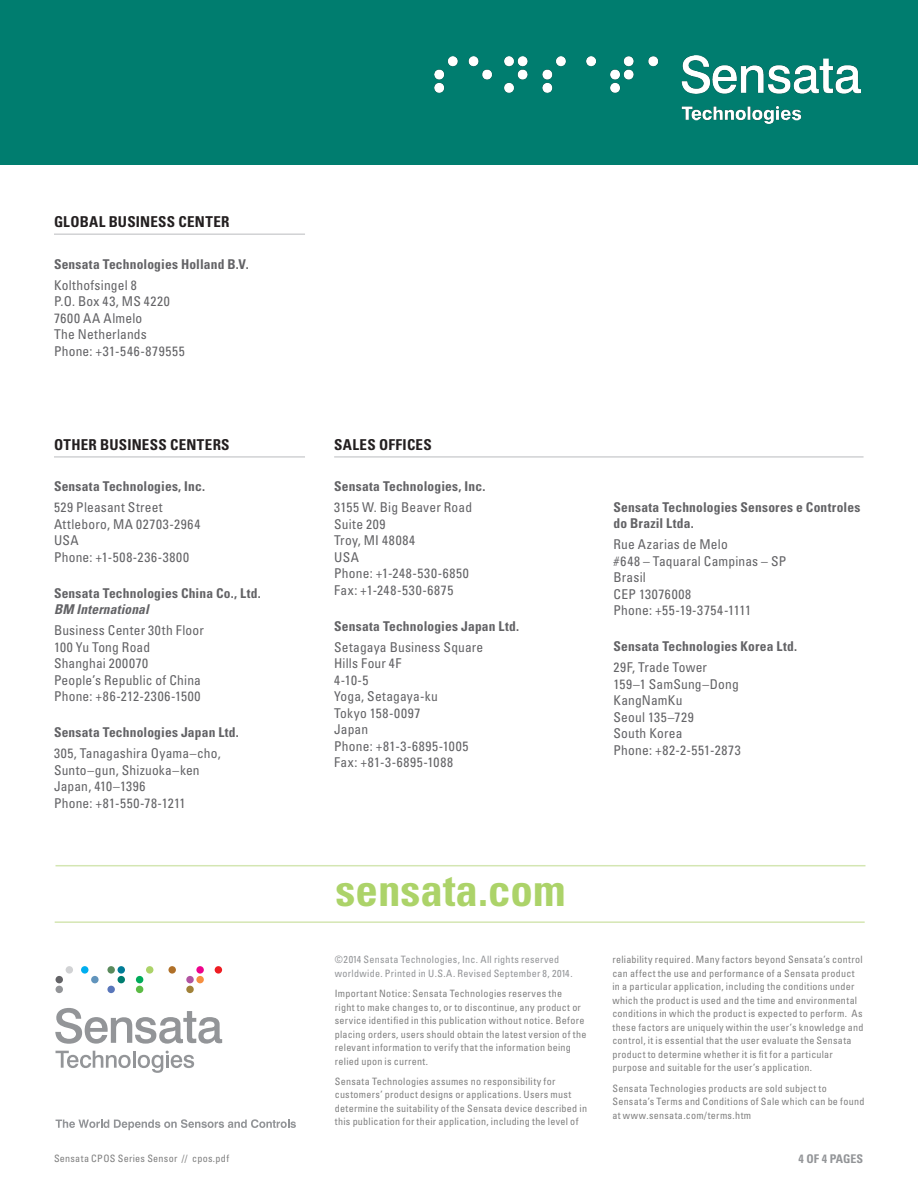
<style>
.page{position:relative;width:918px;height:1188px;background:#fff}
.page>*{position:absolute;margin:0;border:0;box-sizing:border-box;transform-origin:0 0}
.t1{font:700 condensed 45px "Univers";color:#acd369}
.Paragraph_Header{font:700 condensed 15px "Univers";letter-spacing:.02em;color:#231f20}
.t2{font:condensed 13.5px/16.5px "Univers";letter-spacing:.015em;color:#636366}
.t3{font:700 condensed 13.5px/16.5px "Univers";letter-spacing:.015em;color:#636366}
.t4{font:condensed 13.5px/16.5px "Univers";letter-spacing:.05em;color:#636366}
.t5{font:condensed 13.5px "Univers";letter-spacing:.035em;color:#636366}
.t6{font:condensed 13.5px "Univers";letter-spacing:.045em;color:#636366}
.t7{font:condensed 13.5px "Univers";letter-spacing:.04em;color:#636366}
.t8{font:condensed 13.5px "Univers";letter-spacing:.055em;color:#636366}
.Text{font:700 condensed 12px "Univers";color:#939598}
.Legal_Copy{font:condensed 10.2px/13.5px "Univers";letter-spacing:.025em;color:#808080}
.Legal_Copy-2{font:condensed 10.2px/13.5px "Univers";letter-spacing:.025em;color:#939598}
.s1{font-style:italic}
</style>
<div class="page">
<div style="left:56px;top:986px;width:7px;height:7px;background:#939598;border-radius:50%"></div>
<div style="left:81px;top:966px;width:7px;height:8px;background:#00aeef;border-radius:50%"></div>
<div style="left:91px;top:976px;width:8px;height:7px;background:#6194bc;border-radius:50%"></div>
<div style="left:107px;top:966px;width:8px;height:8px;background:#5a8a5c;border-radius:50%"></div>
<div style="left:118px;top:966px;width:7px;height:8px;background:#007c97;border-radius:50%"></div>
<div style="left:118px;top:976px;width:7px;height:7px;background:#007d6f;border-radius:50%"></div>
<div style="left:107px;top:986px;width:8px;height:7px;background:#5976ba;border-radius:50%"></div>
<div style="left:146px;top:966px;width:7px;height:8px;background:#acd369;border-radius:50%"></div>
<div style="left:136px;top:976px;width:7px;height:7px;background:#00ab5b;border-radius:50%"></div>
<div style="left:136px;top:986px;width:7px;height:7px;background:#5dbb46;border-radius:50%"></div>
<div style="left:196px;top:966px;width:8px;height:8px;background:#ed028c;border-radius:50%"></div>
<div style="left:186px;top:976px;width:8px;height:7px;background:#b254a1;border-radius:50%"></div>
<div style="left:196px;top:976px;width:8px;height:7px;background:#f68f40;border-radius:50%"></div>
<div style="left:186px;top:986px;width:8px;height:7px;background:#a18239;border-radius:50%"></div>
<div style="left:215px;top:966px;width:7px;height:8px;background:#ee1d23;border-radius:50%"></div>
<div style="left:66px;top:966px;width:7px;height:8px;background:#d1d2d4;border-radius:50%"></div>
<div style="left:56px;top:976px;width:7px;height:7px;background:#636366;border-radius:50%"></div>
<div style="left:168px;top:966px;width:8px;height:8px;background:#b07028;border-radius:50%"></div>
<svg style="left:55px;top:1008px;width:167px;height:36px"></svg>
<svg style="left:56px;top:1051px;width:75px;height:17px"></svg>
<hr style="left:133px;top:1051px;width:3px;height:17px;background:#939598">
<svg style="left:138px;top:1051px;width:56px;height:22px"></svg>
<svg style="left:56px;top:1119px;width:240px;height:11px"></svg>
<hr style="left:55px;top:921px;width:810px;height:2px;background:#d4e6b2">
<hr style="left:56px;top:865px;width:810px;height:1px;background:#d4e6b2">
<hr style="left:54px;top:233px;width:251px;height:2px;background:#d1d2d4">
<hr style="left:54px;top:456px;width:251px;height:2px;background:#d1d2d4">
<hr style="left:334px;top:456px;width:530px;height:2px;background:#d1d2d4">
<div style="left:0;top:0;width:918px;height:164px;background:#007d6f"></div>
<img style="left:434px;top:55px;width:427px;height:68px">
<p class="Paragraph_Header" style="left:54px;top:212px;width:177px">GLOBAL BUSINESS CENTER</p>
<p class="t3" style="left:54px;top:255px;width:196px">Sensata Technologies Holland B.V.</p>
<p class="t2" style="left:54px;top:276px;width:84px">Kolthofsingel 8</p>
<p class="t5" style="left:54px;top:293px;width:117px">P.O. Box 43, MS 4220</p>
<p class="t5" style="left:54px;top:309px;width:90px">7600 AA Almelo</p>
<p class="t2" style="left:54px;top:326px;width:94px">The Netherlands</p>
<p class="t6" style="left:54px;top:342px;width:132px">Phone: +31-546-879555</p>
<p class="Paragraph_Header" style="left:54px;top:435px;width:177px">OTHER BUSINESS CENTERS</p>
<p class="t3" style="left:54px;top:478px;width:153px">Sensata Technologies, Inc.</p>
<p class="t2" style="left:54px;top:499px;width:110px">529 Pleasant Street</p>
<p class="t7" style="left:54px;top:516px;width:148px">Attleboro, MA 02703-2964</p>
<p class="t2" style="left:54px;top:532px;width:26px">USA</p>
<p class="t8" style="left:54px;top:549px;width:137px">Phone: +1-508-236-3800</p>
<p class="t3" style="left:54px;top:585px;width:208px">Sensata Technologies China Co., Ltd.<br><span class="s1">BM International</span></p>
<p class="t2" style="left:54px;top:622px;width:151px">Business Center 30th Floor<br>100 Yu Tong Road<br>Shanghai 200070<br>People’s Republic of China</p>
<p class="t2" style="left:54px;top:688px;width:148px">Phone: +86-212-2306-1500</p>
<p class="t3" style="left:54px;top:724px;width:186px">Sensata Technologies Japan Ltd.</p>
<p class="t2" style="left:54px;top:745px;width:168px">305, Tanagashira Oyama–cho,<br>Sunto–gun, Shizuoka–ken<br>Japan, 410–1396</p>
<p class="t2" style="left:54px;top:795px;width:133px">Phone: +81-550-78-1211</p>
<p class="Paragraph_Header" style="left:334px;top:435px;width:99px">SALES OFFICES</p>
<p class="t3" style="left:334px;top:478px;width:153px">Sensata Technologies, Inc.</p>
<p class="t2" style="left:334px;top:499px;width:139px">3155 W. Big Beaver Road<br>Suite 209</p>
<p class="t7" style="left:334px;top:532px;width:83px">Troy, MI 48084</p>
<p class="t2" style="left:334px;top:549px;width:26px">USA</p>
<p class="t4" style="left:334px;top:565px;width:136px">Phone: +1-248-530-6850<br>Fax: +1-248-530-6875</p>
<p class="t3" style="left:334px;top:618px;width:186px">Sensata Technologies Japan Ltd.</p>
<p class="t2" style="left:334px;top:639px;width:151px">Setagaya Business Square</p>
<p class="t2" style="left:334px;top:655px;width:69px">Hills Four 4F</p>
<p class="t2" style="left:334px;top:672px;width:36px">4-10-5</p>
<p class="t2" style="left:334px;top:688px;width:105px">Yoga, Setagaya-ku</p>
<p class="t4" style="left:334px;top:705px;width:88px">Tokyo 158-0097</p>
<p class="t2" style="left:334px;top:721px;width:36px">Japan</p>
<p class="t2" style="left:334px;top:738px;width:136px">Phone: +81-3-6895-1005</p>
<p class="t6" style="left:334px;top:754px;width:120px">Fax: +81-3-6895-1088</p>
<p class="t3" style="left:614px;top:498px;width:248px">Sensata Technologies Sensores e Controles do Brazil Ltda.</p>
<p class="t2" style="left:614px;top:536px;width:174px">Rue Azarias de Melo<br>#648 – Taquaral Campinas – SP<br>Brasil<br>CEP 13076008</p>
<p class="t2" style="left:614px;top:602px;width:139px">Phone: +55-19-3754-1111</p>
<p class="t3" style="left:614px;top:638px;width:185px">Sensata Technologies Korea Ltd.</p>
<p class="t2" style="left:614px;top:659px;width:95px">29F, Trade Tower</p>
<p class="t2" style="left:614px;top:675px;width:127px">159–1 SamSung–Dong</p>
<p class="t2" style="left:614px;top:692px;width:71px">KangNamKu</p>
<p class="t2" style="left:614px;top:708px;width:82px">Seoul 135–729<br>South Korea</p>
<p class="t5" style="left:614px;top:741px;width:129px">Phone: +82-2-551-2873</p>
<p class="t1" style="left:336px;top:863px;width:231px">sensata.com</p>
<p class="Legal_Copy-2" style="left:335px;top:953px;width:239px">©2014 Sensata Technologies, Inc. All rights reserved worldwide. Printed in U.S.A. Revised September 8, 2014.</p>
<p class="Legal_Copy" style="left:335px;top:986px;width:253px">Important Notice: Sensata Technologies reserves the<br>right to make changes to, or to discontinue, any product or service identified in this publication without notice. Before placing orders, users should obtain the latest version of the relevant information to verify that the information being relied upon is current.</p>
<p class="Legal_Copy" style="left:335px;top:1074px;width:254px">Sensata Technologies assumes no responsibility for customers’ product designs or applications. Users must determine the suitability of the Sensata device described in this publication for their application, including the level of</p>
<p class="Legal_Copy" style="left:612px;top:953px;width:252px">reliability required. Many factors beyond Sensata’s control can affect the use and performance of a Sensata product in a particular application, including the conditions under which the product is used and the time and environmental conditions in which the product is expected to perform. As these factors are uniquely within the user’s knowledge and control, it is essential that the user evaluate the Sensata product to determine whether it is fit for a particular purpose and suitable for the user’s application.</p>
<p class="Legal_Copy" style="left:612px;top:1081px;width:254px">Sensata Technologies products are sold subject to<br>Sensata’s Terms and Conditions of Sale which can be found at www.sensata.com/terms.htm</p>
<p class="Legal_Copy" style="left:54px;top:1151px;width:177px">Sensata CPOS Series Sensor // cpos.pdf</p>
<p class="Text" style="left:798px;top:1151px;width:66px">4 OF 4 PAGES</p>
</div>
